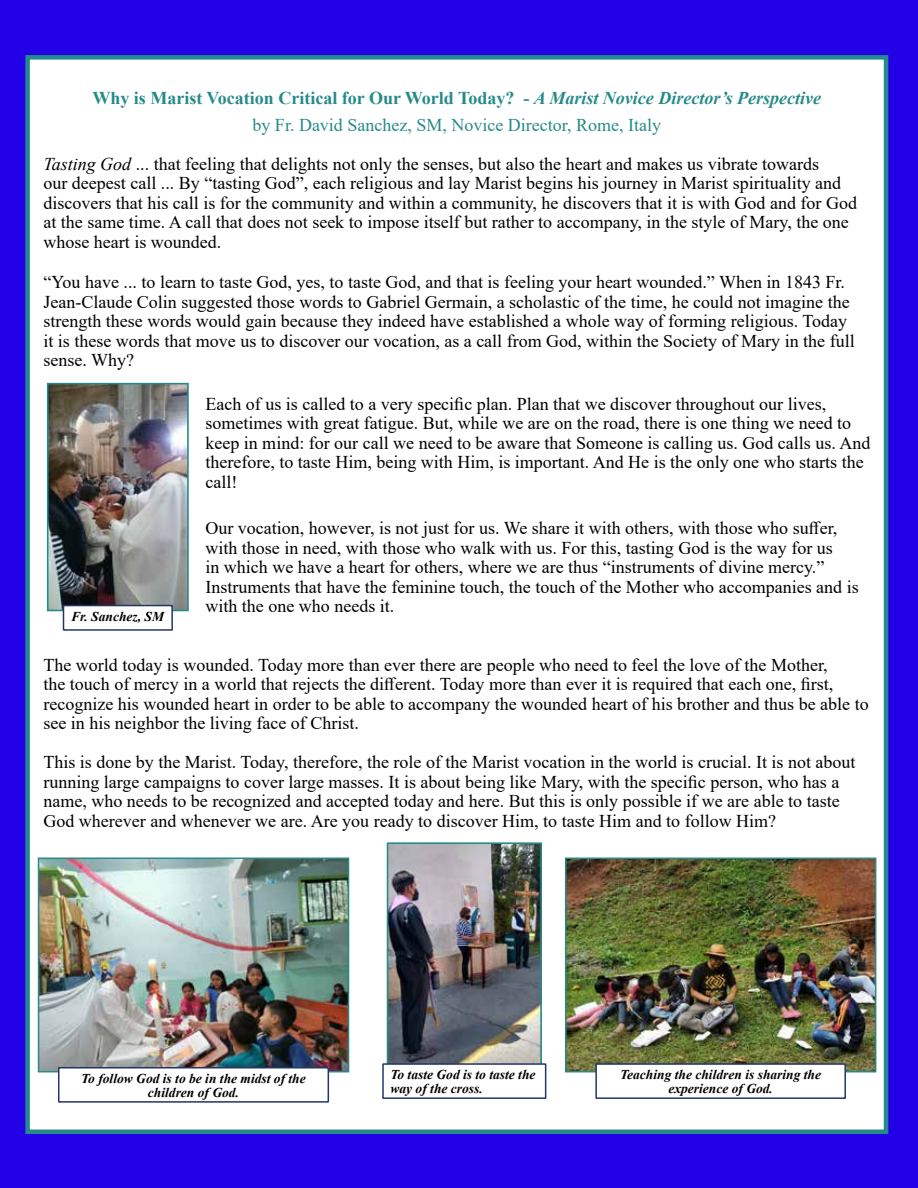
<style>
.page{position:relative;width:918px;height:1188px;background:#2400e6}
.page>*{position:absolute;margin:0;border:0;box-sizing:border-box;transform-origin:0 0}
.t1{font:18px/19.5px "Times New Roman";color:#000101}
.t2{font:18px/27px "Times New Roman";color:#268a89;text-align:center}
.t3{font:italic 700 13.5px/13.5px "Times New Roman";color:#000;text-align:center}
.s1{font-weight:700}
.s2{font-weight:700;font-style:italic}
.s3{font-style:italic}
</style>
<div class="page">
<div style="left:25px;top:55px;width:864px;height:1079px;background:#fff"></div>
<img style="left:50px;top:386px;width:136px;height:222px">
<div style="left:47px;top:383px;width:142px;height:228px;border:2px solid #268a8a"></div>
<div style="left:64px;top:606px;width:108px;height:24px;background:#fff"></div>
<div style="left:63px;top:605px;width:110px;height:26px;border:2px solid #233468"></div>
<img style="left:390px;top:845px;width:149px;height:218px">
<div style="left:387px;top:842px;width:155px;height:225px;border:2px solid #268a8a"></div>
<div style="left:383px;top:1064px;width:163px;height:34px;background:#fff"></div>
<div style="left:382px;top:1063px;width:164px;height:36px;border:2px solid #233468"></div>
<img style="left:41px;top:861px;width:305px;height:208px">
<div style="left:38px;top:858px;width:311px;height:214px;border:2px solid #268a8a"></div>
<div style="left:59px;top:1068px;width:269px;height:34px;background:#fff"></div>
<div style="left:58px;top:1067px;width:271px;height:36px;border:2px solid #233468"></div>
<img style="left:568px;top:861px;width:305px;height:208px">
<div style="left:565px;top:858px;width:311px;height:214px;border:2px solid #268a8a"></div>
<div style="left:596px;top:1064px;width:249px;height:34px;background:#fff"></div>
<div style="left:595px;top:1063px;width:251px;height:36px;border:2px solid #233468"></div>
<p class="t2" style="left:92px;top:84px;width:730px"><span class="s1">Why is Marist Vocation Critical for Our World Today? -</span> <span class="s2">A Marist Novice Director’s Perspective </span>by Fr. David Sanchez, SM, Novice Director, Rome, Italy</p>
<p class="t1" style="left:43px;top:153px;width:815px"><span class="s3">Tasting God</span> ... that feeling that delights not only the senses, but also the heart and makes us vibrate towards<br>our deepest call ... By “tasting God”, each religious and lay Marist begins his journey in Marist spirituality and discovers that his call is for the community and within a community, he discovers that it is with God and for God at the same time. A call that does not seek to impose itself but rather to accompany, in the style of Mary, the one whose heart is wounded.</p>
<p class="t1" style="left:43px;top:272px;width:813px">“You have ... to learn to taste God, yes, to taste God, and that is feeling your heart wounded.” When in 1843 Fr.<br>Jean-Claude Colin suggested those words to Gabriel Germain, a scholastic of the time, he could not imagine the strength these words would gain because they indeed have established a whole way of forming religious. Today it is these words that move us to discover our vocation, as a call from God, within the Society of Mary in the full sense. Why?</p>
<p class="t1" style="left:205px;top:393px;width:666px">Each of us is called to a very specific plan. Plan that we discover throughout our lives, sometimes with great fatigue. But, while we are on the road, there is one thing we need to keep in mind: for our call we need to be aware that Someone is calling us. God calls us. And therefore, to taste Him, being with Him, is important. And He is the only one who starts the call!</p>
<p class="t1" style="left:205px;top:518px;width:655px">Our vocation, however, is not just for us. We share it with others, with those who suffer, with those in need, with those who walk with us. For this, tasting God is the way for us<br>in which we have a heart for others, where we are thus “instruments of divine mercy.” Instruments that have the feminine touch, the touch of the Mother who accompanies and is with the one who needs it.</p>
<p class="t3" style="left:71px;top:609px;width:95px">Fr. Sanchez, SM</p>
<p class="t1" style="left:43px;top:654px;width:827px">The world today is wounded. Today more than ever there are people who need to feel the love of the Mother,<br>the touch of mercy in a world that rejects the different. Today more than ever it is required that each one, first, recognize his wounded heart in order to be able to accompany the wounded heart of his brother and thus be able to see in his neighbor the living face of Christ.</p>
<p class="t1" style="left:43px;top:752px;width:814px">This is done by the Marist. Today, therefore, the role of the Marist vocation in the world is crucial. It is not about running large campaigns to cover large masses. It is about being like Mary, with the specific person, who has a name, who needs to be recognized and accepted today and here. But this is only possible if we are able to taste God wherever and whenever we are. Are you ready to discover Him, to taste Him and to follow Him?</p>
<p class="t3" style="left:81px;top:1071px;width:226px">To follow God is to be in the midst of the children of God.</p>
<p class="t3" style="left:620px;top:1068px;width:202px">Teaching the children is sharing the experience of God.</p>
<p class="t3" style="left:391px;top:1068px;width:147px;text-align:left">To taste God is to taste the way of the cross.</p>
</div>
